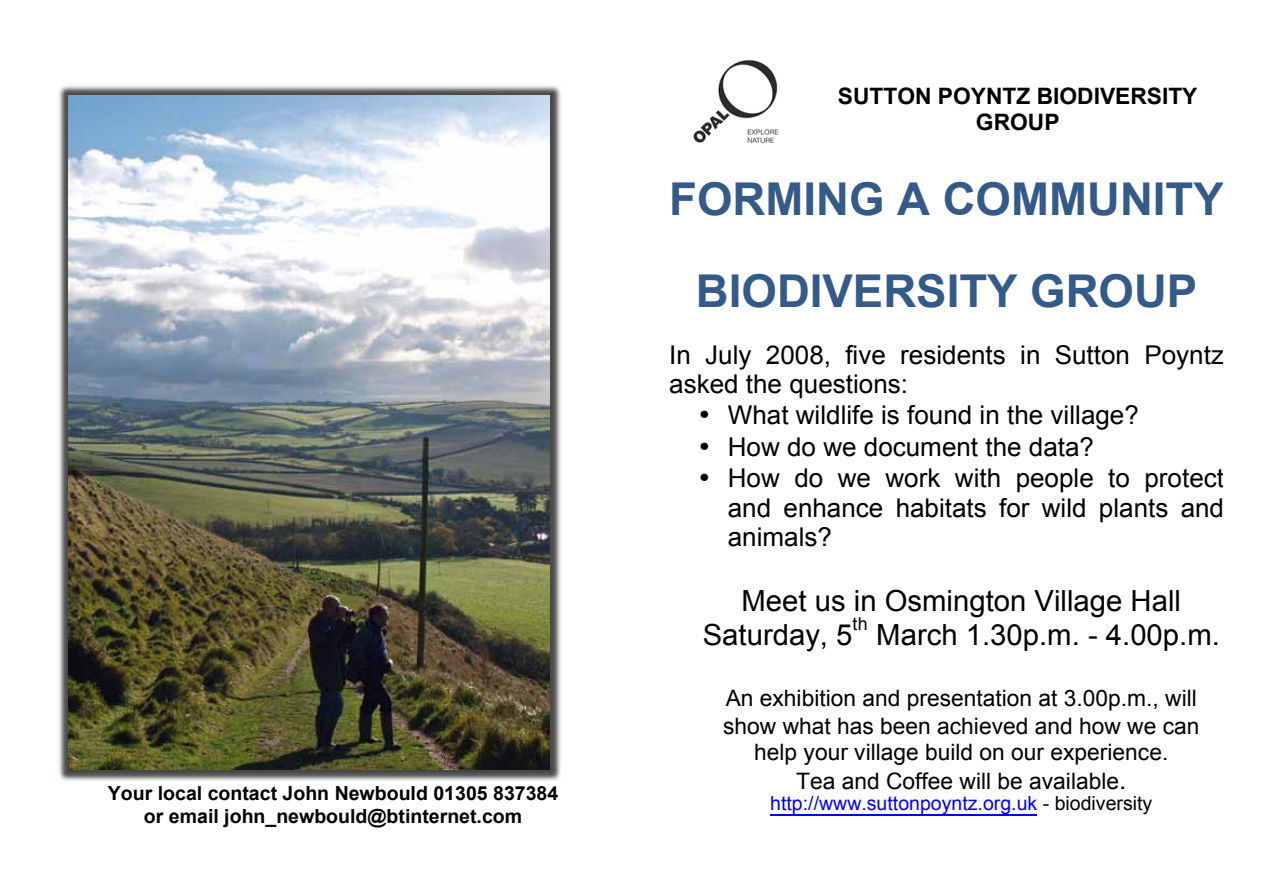
<style>
.page{position:relative;width:1263px;height:893px;background:#fff}
.page>*{position:absolute;margin:0;border:0;box-sizing:border-box;transform-origin:0 0}
.t1{font:700 45.3px/92.1px "Arial";color:#345a8a;text-align:center}
.t2{font:29.1px/33.9px "Arial";color:#000}
.t3{font:25.8px/29.8px "Arial";color:#000}
.t4{font:22.65px/26.7px "Arial";color:#000;text-align:center}
.t5{font:700 22.65px/25.8px "Arial";color:#000;text-align:center}
.t6{font:700 19.35px/22.6px "Arial";color:#000;text-align:center}
.t7{font:19.35px "Arial";color:#00f}
.t8{font:17.7px "Arial";color:#000}
.s1{font-size:25.8px}
.s2{color:#000}
</style>
<div class="page">
<hr style="left:770px;top:815px;width:267px;height:1px;background:#00f">
<img style="left:58px;top:85px;width:503px;height:696px">
<img style="left:69px;top:96px;width:481px;height:674px">
<img style="left:693px;top:60px;width:86px;height:84px">
<p class="t6" style="left:108px;top:783px;width:452px">Your local contact John Newbould 01305 837384 or email john_newbould@btinternet.com</p>
<p class="t5" style="left:838px;top:84px;width:361px">SUTTON POYNTZ BIODIVERSITY<br>GROUP</p>
<h1 class="t1" style="left:669px;top:155px;width:556px">FORMING A COMMUNITY<br>BIODIVERSITY GROUP</h1>
<p class="t3" style="left:669px;top:341px;width:556px;line-height:29.1px">In July 2008, five residents in Sutton Poyntz asked the questions:</p>
<p class="t3" style="left:698px;top:400px;width:442px">• What wildlife is found in the village?</p>
<p class="t3" style="left:698px;top:432px;width:397px">• How do we document the data?</p>
<p class="t3" style="left:728px;top:463px;width:498px;text-align:justify;text-indent:-29px">• How do we work with people to protect and enhance habitats for wild plants and animals?</p>
<p class="t2" style="left:703px;top:584px;width:480px;text-indent:39px">Meet us in Osmington Village Hall<br>Saturday, 5</p>
<p class="t8" style="left:852px;top:613px;width:17px">th</p>
<p class="t2" style="left:876px;top:618px;width:345px">March 1.30p.m. - 4.00p.m.</p>
<p class="t4" style="left:723px;top:685px;width:478px">An exhibition and presentation at 3.00p.m., will show what has been achieved and how we can help your village build on our experience.</p>
<p class="t4" style="left:796px;top:768px;width:332px">Tea and Coffee will be available<span class="s1">.</span></p>
<p class="t7" style="left:770px;top:790px;width:384px">http://www.suttonpoyntz.org.uk <span class="s2">- biodiversity</span></p>
</div>
